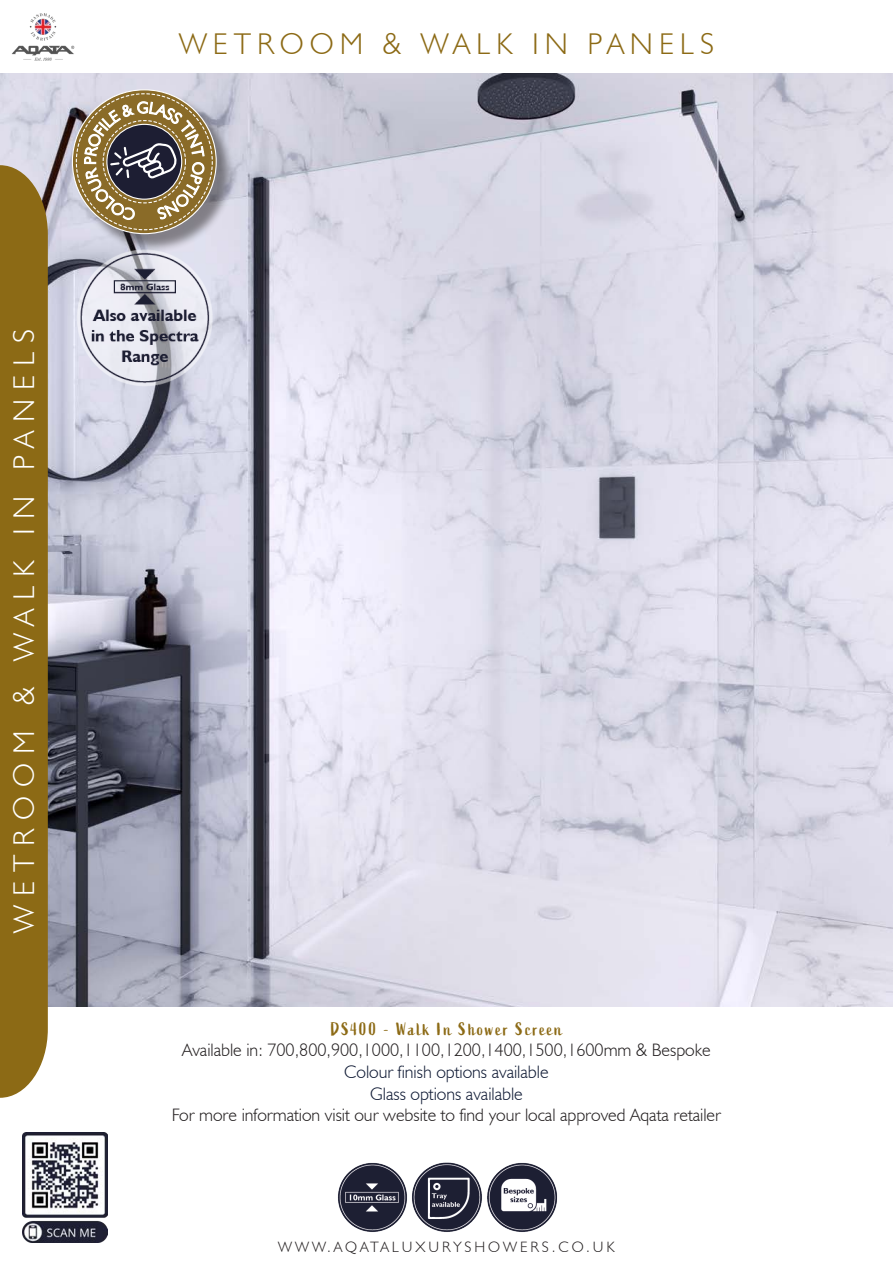
<style>
.page{position:relative;width:893px;height:1263px;background:#fff}
.page>*{position:absolute;margin:0;border:0;box-sizing:border-box;transform-origin:0 0}
.t1{font:300 30px "Humanist 521 BT";letter-spacing:.3em;color:#fff}
.t2{font:300 30px "Humanist 521 BT";letter-spacing:.2em;color:#8c6a15}
.t3{font:300 18px "Humanist 521 BT";color:#231f20}
.t4{font:300 18px/21.6px "Humanist 521 BT";color:#0f1a34;text-align:center}
.t5{font:18px "Active";letter-spacing:.1em;color:#8c6a15}
.t6{font:300 15.9px "Humanist 521 BT";color:#fff}
.t7{font:300 15px "Humanist 521 BT";letter-spacing:.2em;color:#231f20}
</style>
<div class="page">
<img style="left:0;top:73px;width:893px;height:934px">
<div style="left:0;top:165px;width:48px;height:933px;background:#8c6a15"></div>
<img style="left:12px;top:13px;width:62px;height:48px">
<img style="left:23px;top:1133px;width:85px;height:110px">
<img style="left:338px;top:1162px;width:219px;height:70px">
<img style="left:71px;top:245px;width:146px;height:146px">
<div style="left:74px;top:92px;width:162px;height:161px;background:#231f20;opacity:.5"></div>
<svg style="left:72px;top:89px;width:145px;height:145px;background:#8a795d"></svg>
<p class="t6" style="left:80px;top:165px;width:10px;rotate:-90deg">P</p>
<p class="t1" style="left:5px;top:933px;width:605px;rotate:-90deg">WETROOM &amp; WALK IN PANELS</p>
<p class="t2" style="left:179px;top:26px;width:536px">WETROOM &amp; WALK IN PANELS</p>
<p class="t5" style="left:331px;top:1018px;width:233px">DS400 - Walk In Shower Screen</p>
<p class="t3" style="left:182px;top:1039px;width:530px">Available in: 700,800,900,1000,1100,1200,1400,1500,1600mm &amp; Bespoke</p>
<p class="t4" style="left:344px;top:1061px;width:206px">Colour finish options available<br>Glass options available</p>
<p class="t3" style="left:172px;top:1104px;width:551px">For more information visit our website to find your local approved Aqata retailer</p>
<p class="t7" style="left:278px;top:1238px;width:338px">WWW.AQATALUXURYSHOWERS.CO.UK</p>
</div>
